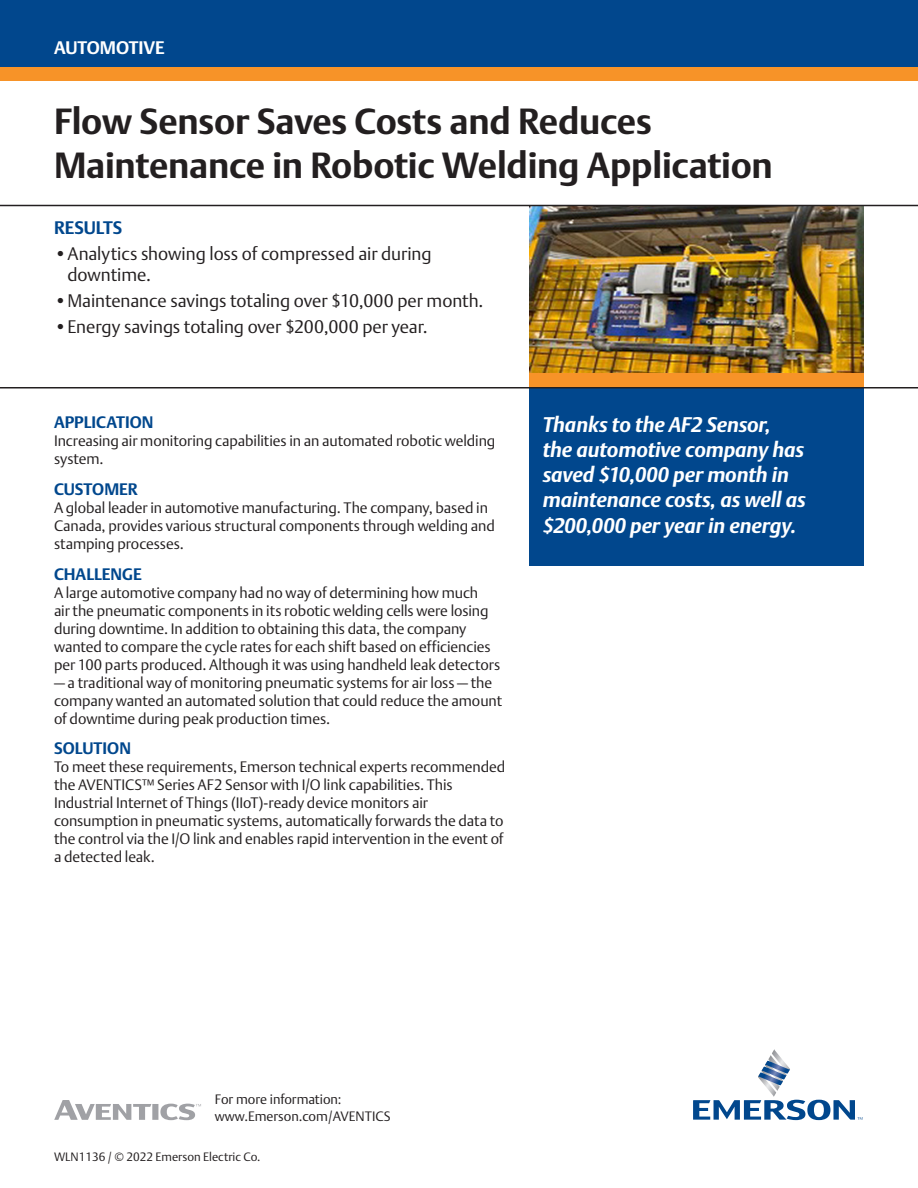
<style>
.page{position:relative;width:918px;height:1188px;background:#fff}
.page>*{position:absolute;margin:0;border:0;box-sizing:border-box;transform-origin:0 0}
.t1{font:700 36px/43.2px "DTL Argo T";letter-spacing:-.005em;color:#231f20}
.t2{font:italic 700 21px/25.2px "DTL Argo T";letter-spacing:-.005em;color:#fff}
.t3{font:300 18px/21.6px "DTL Argo T";letter-spacing:-.005em;color:#231f20}
.Document_Title{font:700 18px "DTL Argo T";color:#fff}
.t4{font:700 18px "DTL Argo T";letter-spacing:.005em;color:#01478d}
.t5{font:700 16.5px "DTL Argo T";color:#01478d}
.t6{font:300 15px/18px "DTL Argo T";letter-spacing:-.005em;color:#231f20}
.Footer_copy{font:300 13.5px "DTL Argo T";color:#231f20}
.t7{font:300 12px "DTL Argo T";color:#231f20}
</style>
<div class="page">
<img style="left:529px;top:206px;width:335px;height:167px">
<div style="left:529px;top:388px;width:335px;height:177px;background:#01478d"></div>
<div style="left:529px;top:373px;width:335px;height:14px;background:#f79328"></div>
<div style="left:0;top:0;width:918px;height:68px;background:#01478d"></div>
<div style="left:0;top:68px;width:918px;height:13px;background:#f79328"></div>
<hr style="left:0;top:205px;width:918px;height:1px;background:#231f20">
<hr style="left:0;top:387px;width:918px;height:1px;background:#231f20">
<svg style="left:693px;top:1049px;width:170px;height:71px"></svg>
<svg style="left:54px;top:1100px;width:147px;height:20px"></svg>
<p class="Document_Title" style="left:54px;top:37px;width:112px">AUTOMOTIVE</p>
<p class="t1" style="left:54px;top:100px;width:720px">Flow Sensor Saves Costs and Reduces<br>Maintenance in Robotic Welding Application</p>
<p class="t4" style="left:54px;top:217px;width:70px">RESULTS</p>
<p class="t3" style="left:68px;top:242px;width:366px;text-indent:-14px">•Analytics showing loss of compressed air during downtime.</p>
<p class="t3" style="left:54px;top:290px;width:431px">•Maintenance savings totaling over $10,000 per month.</p>
<p class="t3" style="left:54px;top:316px;width:375px">•Energy savings totaling over $200,000 per year.</p>
<p class="t5" style="left:54px;top:413px;width:101px">APPLICATION</p>
<p class="t6" style="left:54px;top:432px;width:443px">Increasing air monitoring capabilities in an automated robotic welding system.</p>
<p class="t5" style="left:54px;top:479px;width:85px">CUSTOMER</p>
<p class="t6" style="left:54px;top:498px;width:443px">A global leader in automotive manufacturing. The company, based in<br>Canada, provides various structural components through welding and stamping processes.</p>
<p class="t5" style="left:54px;top:564px;width:89px">CHALLENGE</p>
<p class="t6" style="left:54px;top:583px;width:448px">A large automotive company had no way of determining how much<br>air the pneumatic components in its robotic welding cells were losing during downtime. In addition to obtaining this data, the company wanted to compare the cycle rates for each shift based on efficiencies per 100 parts produced. Although it was using handheld leak detectors</p>
<p class="t6" style="left:54px;top:673px;width:450px">— a traditional way of monitoring pneumatic systems for air loss — the company wanted an automated solution that could reduce the amount of downtime during peak production times.</p>
<p class="t5" style="left:54px;top:738px;width:79px">SOLUTION</p>
<p class="t6" style="left:54px;top:758px;width:453px">To meet these requirements, Emerson technical experts recommended the AVENTICS™ Series AF2 Sensor with I/O link capabilities. This Industrial Internet of Things (IIoT)-ready device monitors air consumption in pneumatic systems, automatically forwards the data to the control via the I/O link and enables rapid intervention in the event of a detected leak.</p>
<p class="t2" style="left:543px;top:412px;width:265px">Thanks to the AF2 Sensor,<br>the automotive company has saved $10,000 per month in maintenance costs, as well as $200,000 per year in energy.</p>
<p class="Footer_copy" style="left:215px;top:1091px;width:128px">For more information:</p>
<p class="Footer_copy" style="left:215px;top:1108px;width:177px">www.Emerson.com/AVENTICS</p>
<p class="t7" style="left:54px;top:1150px;width:208px">WLN1136 / © 2022 Emerson Electric Co.</p>
</div>
